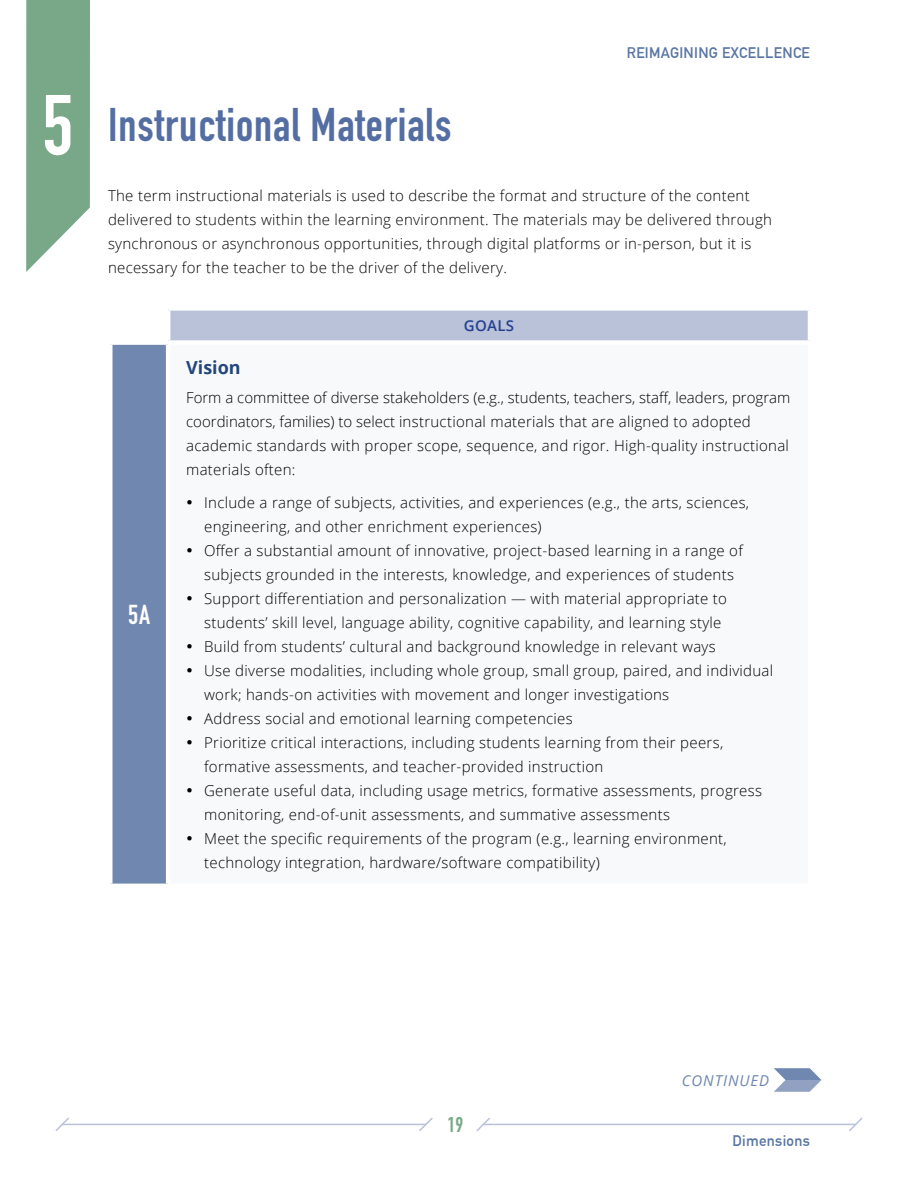
<style>
.page{position:relative;width:918px;height:1188px;background:#fff}
.page>*{position:absolute;margin:0;border:0;box-sizing:border-box;transform-origin:0 0}
.t1{font:700 84px "DIN Condensed";color:#fff}
.t2{font:700 46.5px "DIN Condensed";letter-spacing:.02em;color:#546ea3}
.t3{font:700 27px "DIN Condensed";color:#fff}
.t4{font:700 21px "DIN Condensed";color:#78a887}
.t5{font:700 18px "Open Sans";color:#24477a}
.t6{font:300 15px/24px "Open Sans";letter-spacing:.02em;color:#000}
.t7{font:700 15px "DIN Alternate";letter-spacing:.02em;color:#5975a3}
.t8{font:italic 15px "Open Sans";letter-spacing:.06em;color:#7087b0}
.t9{font:600 15px "Open Sans";letter-spacing:.02em;color:#25408f}
</style>
<div class="page">
<hr style="left:62px;top:1124px;width:364px;height:1px;background:#bac2d9">
<svg style="left:55px;top:1117px;width:16px;height:14px"></svg>
<svg style="left:847px;top:1117px;width:16px;height:14px"></svg>
<svg style="left:417px;top:1117px;width:16px;height:14px"></svg>
<svg style="left:476px;top:1117px;width:16px;height:14px"></svg>
<hr style="left:483px;top:1124px;width:373px;height:1px;background:#bac2d9">
<svg style="left:26px;top:0;width:64px;height:272px;background:#89b396"></svg>
<div style="left:168px;top:308px;width:642px;height:35px;background:#bac2d9"></div>
<div style="left:110px;top:343px;width:58px;height:543px;background:#7087b0"></div>
<div style="left:168px;top:343px;width:642px;height:543px;background:#f8f9fb"></div>
<div style="left:168px;top:306px;width:644px;height:5px;background:#fff"></div>
<hr style="left:166px;top:311px;width:4px;height:29px;background:#fff">
<hr style="left:808px;top:311px;width:4px;height:29px;background:#fff">
<div style="left:108px;top:340px;width:60px;height:5px;background:#fff"></div>
<div style="left:168px;top:340px;width:644px;height:5px;background:#fff"></div>
<hr style="left:166px;top:345px;width:4px;height:539px;background:#fff">
<hr style="left:808px;top:345px;width:4px;height:539px;background:#fff">
<hr style="left:108px;top:884px;width:60px;height:4px;background:#fff">
<hr style="left:168px;top:884px;width:644px;height:4px;background:#fff">
<hr style="left:108px;top:345px;width:4px;height:539px;background:#fff">
<svg style="left:774px;top:1068px;width:47px;height:24px"></svg>
<h1 class="t1" style="left:42px;top:69px;width:33px">5</h1>
<h2 class="t2" style="left:108px;top:94px;width:345px">Instructional Materials</h2>
<p class="t7" style="left:627px;top:41px;width:185px">REIMAGINING EXCELLENCE</p>
<p class="t6" style="left:108px;top:183px;width:666px">The term instructional materials is used to describe the format and structure of the content delivered to students within the learning environment. The materials may be delivered through synchronous or asynchronous opportunities, through digital platforms or in-person, but it is necessary for the teacher to be the driver of the delivery.</p>
<h4 class="t3" style="left:128px;top:596px;width:23px">5A</h4>
<h3 class="t9" style="left:464px;top:316px;width:52px">GOALS</h3>
<h5 class="t5" style="left:186px;top:355px;width:56px">Vision</h5>
<p class="t6" style="left:186px;top:385px;width:606px">Form a committee of diverse stakeholders (e.g., students, teachers, staff, leaders, program coordinators, families) to select instructional materials that are aligned to adopted academic standards with proper scope, sequence, and rigor. High-quality instructional materials often:</p>
<p class="t6" style="left:204px;top:490px;width:547px;text-indent:-18px">• Include a range of subjects, activities, and experiences (e.g., the arts, sciences, engineering, and other enrichment experiences)</p>
<p class="t6" style="left:204px;top:538px;width:540px;text-indent:-18px">• Offer a substantial amount of innovative, project-based learning in a range of subjects grounded in the interests, knowledge, and experiences of students</p>
<p class="t6" style="left:204px;top:586px;width:524px;text-indent:-18px">• Support differentiation and personalization — with material appropriate to students’ skill level, language ability, cognitive capability, and learning style</p>
<p class="t6" style="left:186px;top:634px;width:531px">• Build from students’ cultural and background knowledge in relevant ways</p>
<p class="t6" style="left:204px;top:658px;width:571px;text-indent:-18px">• Use diverse modalities, including whole group, small group, paired, and individual work; hands-on activities with movement and longer investigations</p>
<p class="t6" style="left:186px;top:706px;width:388px">• Address social and emotional learning competencies</p>
<p class="t6" style="left:204px;top:730px;width:521px;text-indent:-18px">• Prioritize critical interactions, including students learning from their peers, formative assessments, and teacher-provided instruction</p>
<p class="t6" style="left:204px;top:778px;width:559px;text-indent:-18px">• Generate useful data, including usage metrics, formative assessments, progress monitoring, end-of-unit assessments, and summative assessments</p>
<p class="t6" style="left:204px;top:826px;width:524px;text-indent:-18px">• Meet the specific requirements of the program (e.g., learning environment, technology integration, hardware/software compatibility)</p>
<h3 class="t4" style="left:447px;top:1110px;width:18px">19</h3>
<p class="t8" style="left:682px;top:1070px;width:89px">CONTINUED</p>
<p class="t7" style="left:732px;top:1130px;width:79px">Dimensions</p>
</div>
